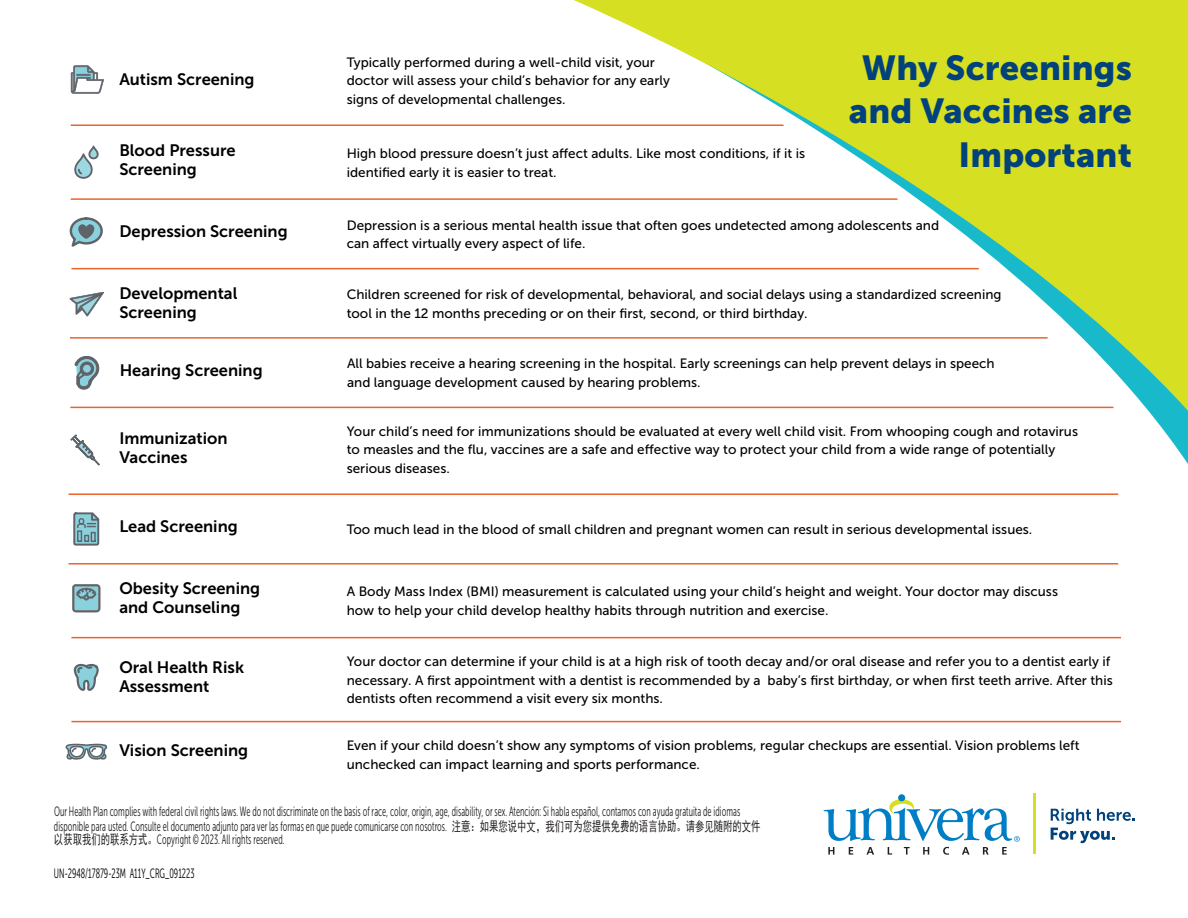
<style>
.page{position:relative;width:1188px;height:918px;background:#fff}
.page>*{position:absolute;margin:0;border:0;box-sizing:border-box;transform-origin:0 0}
.t1{font:34.5px/43.5px "Museo Sans 900";letter-spacing:.005em;color:#01427c;text-align:right}
.t2{font:16.5px/18.8px "Museo Sans 700";color:#000}
.t3{font:13.5px/18.8px "Museo Sans 500";color:#000}
.t4{font:13.5px/13.8px "Museo Sans Cond 300";letter-spacing:.005em;color:#231f20;scale:.69 1}
.t5{font:13.5px "Museo Sans Cond 300";color:#000;scale:.69 1}
.s1{font-family:"Sim Hei"}
</style>
<div class="page">
<svg style="left:549px;top:0;width:639px;height:565px"></svg>
<hr style="left:71px;top:124px;width:713px;height:2px;background:#ea642d">
<hr style="left:71px;top:198px;width:826px;height:2px;background:#ea642d">
<hr style="left:71px;top:268px;width:908px;height:1px;background:#ea642d">
<hr style="left:70px;top:337px;width:978px;height:2px;background:#ea642d">
<hr style="left:69px;top:493px;width:1049px;height:2px;background:#ea642d">
<hr style="left:69px;top:563px;width:1049px;height:2px;background:#ea642d">
<hr style="left:71px;top:637px;width:1050px;height:1px;background:#ea642d">
<hr style="left:71px;top:721px;width:1050px;height:1px;background:#ea642d">
<hr style="left:70px;top:407px;width:1043px;height:1px;background:#ea642d">
<svg style="left:71px;top:65px;width:33px;height:29px"></svg>
<svg style="left:74px;top:146px;width:25px;height:33px"></svg>
<svg style="left:70px;top:217px;width:33px;height:30px"></svg>
<svg style="left:69px;top:292px;width:35px;height:25px"></svg>
<svg style="left:75px;top:356px;width:24px;height:33px"></svg>
<svg style="left:71px;top:434px;width:29px;height:32px"></svg>
<svg style="left:73px;top:512px;width:26px;height:34px"></svg>
<svg style="left:72px;top:584px;width:29px;height:28px"></svg>
<svg style="left:73px;top:663px;width:26px;height:28px"></svg>
<svg style="left:65px;top:743px;width:43px;height:17px"></svg>
<svg style="left:1051px;top:809px;width:84px;height:34px"></svg>
<div style="left:898px;top:794px;width:7px;height:7px;background:#007ec5;border-radius:50%"></div>
<svg style="left:824px;top:799px;width:196px;height:56px"></svg>
<hr style="left:1034px;top:794px;width:2px;height:60px;background:#d6df21">
<p class="t2" style="left:119px;top:70px;width:137px">Autism Screening</p>
<p class="t3" style="left:347px;top:53px;width:325px">Typically performed during a well-child visit, your doctor will assess your child’s behavior for any early signs of developmental challenges.</p>
<p class="t2" style="left:119px;top:141px;width:118px">Blood Pressure<br>Screening</p>
<p class="t3" style="left:347px;top:144px;width:460px">High blood pressure doesn’t just affect adults. Like most conditions, if it is identified early it is easier to treat.</p>
<h1 class="t1" style="left:849px;top:46px;width:285px">Why Screenings and Vaccines are<br>Important</h1>
<p class="t2" style="left:119px;top:222px;width:170px">Depression Screening</p>
<p class="t3" style="left:347px;top:216px;width:594px">Depression is a serious mental health issue that often goes undetected among adolescents and can affect virtually every aspect of life.</p>
<p class="t2" style="left:119px;top:284px;width:120px">Developmental<br>Screening</p>
<p class="t3" style="left:347px;top:285px;width:656px">Children screened for risk of developmental, behavioral, and social delays using a standardized screening tool in the 12 months preceding or on their first, second, or third birthday.</p>
<p class="t2" style="left:120px;top:361px;width:145px">Hearing Screening</p>
<p class="t3" style="left:347px;top:354px;width:649px">All babies receive a hearing screening in the hospital. Early screenings can help prevent delays in speech and language development caused by hearing problems.</p>
<p class="t2" style="left:119px;top:429px;width:110px">Immunization<br>Vaccines</p>
<p class="t3" style="left:347px;top:422px;width:733px">Your child’s need for immunizations should be evaluated at every well child visit. From whooping cough and rotavirus to measles and the flu, vaccines are a safe and effective way to protect your child from a wide range of potentially serious diseases.</p>
<p class="t2" style="left:119px;top:517px;width:120px">Lead Screening</p>
<p class="t3" style="left:347px;top:520px;width:687px">Too much lead in the blood of small children and pregnant women can result in serious developmental issues.</p>
<p class="t2" style="left:119px;top:579px;width:142px">Obesity Screening and Counseling</p>
<p class="t3" style="left:347px;top:582px;width:713px">A Body Mass Index (BMI) measurement is calculated using your child’s height and weight. Your doctor may discuss how to help your child develop healthy habits through nutrition and exercise.</p>
<p class="t2" style="left:119px;top:658px;width:126px">Oral Health Risk<br>Assessment</p>
<p class="t3" style="left:347px;top:652px;width:768px">Your doctor can determine if your child is at a high risk of tooth decay and/or oral disease and refer you to a dentist early if necessary. A first appointment with a dentist is recommended by a baby’s first birthday, or when first teeth arrive. After this dentists often recommend a visit every six months.</p>
<p class="t2" style="left:119px;top:741px;width:130px">Vision Screening</p>
<p class="t3" style="left:347px;top:736px;width:734px">Even if your child doesn’t show any symptoms of vision problems, regular checkups are essential. Vision problems left unchecked can impact learning and sports performance.</p>
<p class="t4" style="left:54px;top:805px;width:1026px">Our Health Plan complies with federal civil rights laws. We do not discriminate on the basis of race, color, origin, age, disability, or sex. Atención: Si habla español, contamos con ayuda gratuita de idiomas disponible para usted. Consulte el documento adjunto para ver las formas en que puede comunicarse con nosotros. <span class="s1">注意：如果您说中文，我们可为您提供免费的语言协助。请参见随附的文件以获取我们的联系方式。</span>Copyright © 2023. All rights reserved.</p>
<p class="t5" style="left:54px;top:866px;width:205px">UN-2948/17879-23M A11Y_CRG_091223</p>
</div>
